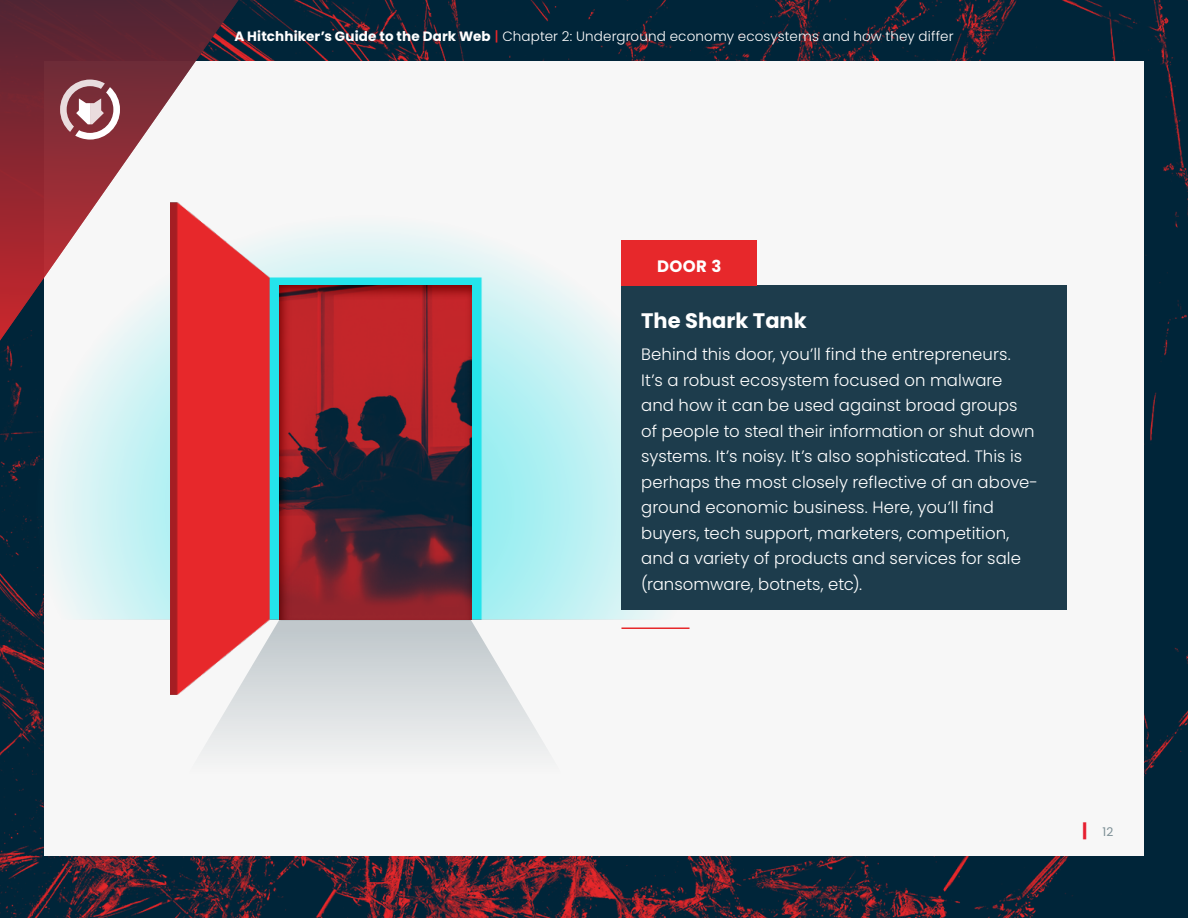
<style>
.page{position:relative;width:1188px;height:918px;background:#fff}
.page>*{position:absolute;margin:0;border:0;box-sizing:border-box;transform-origin:0 0}
.t1{font:700 21px "Poppins";color:#fff}
.t2{font:300 16.5px/25.5px "Poppins";letter-spacing:.005em;color:#fff}
.t3{font:700 16.5px "Poppins";color:#fff}
.t4{font:300 13.5px "Poppins";letter-spacing:.01em;color:#fff}
.t5{font:12px "Poppins";color:#7d9096}
.s1{font-weight:700}
.s2{font-weight:500;color:#e7282b}
.s3{font-weight:700;font-size:18px;color:#e61e2f}
</style>
<div class="page">
<img style="left:0;top:0;width:1188px;height:918px">
<div style="left:44px;top:62px;width:1100px;height:794px;background:#f7f7f7"></div>
<img style="left:0;top:230px;width:764px;height:635px">
<svg style="left:180px;top:458px;width:390px;height:329px"></svg>
<svg style="left:266px;top:274px;width:219px;height:346px;background:#6d3b45"></svg>
<svg style="left:0;top:0;width:288px;height:399px"></svg>
<svg style="left:60px;top:80px;width:60px;height:60px"></svg>
<div style="left:621px;top:286px;width:446px;height:324px;background:#1d3c4c"></div>
<div style="left:621px;top:240px;width:136px;height:46px;background:#e7282b"></div>
<hr style="left:621px;top:627px;width:69px;height:2px;background:#e7282b">
<p class="t4" style="left:234px;top:29px;width:721px"><span class="s1">A Hitchhiker’s Guide to the Dark Web</span> <span class="s2">|</span> Chapter 2: Underground economy ecosystems and how they differ</p>
<p class="t3" style="left:657px;top:256px;width:66px">DOOR 3</p>
<p class="t1" style="left:641px;top:308px;width:167px">The Shark Tank</p>
<p class="t2" style="left:641px;top:342px;width:398px">Behind this door, you’ll find the entrepreneurs.<br>It’s a robust ecosystem focused on malware and how it can be used against broad groups<br>of people to steal their information or shut down systems. It’s noisy. It’s also sophisticated. This is perhaps the most closely reflective of an above&shy;ground economic business. Here, you’ll find buyers, tech support, marketers, competition, and a variety of products and services for sale (ransomware, botnets, etc).</p>
<p class="t5" style="left:1082px;top:825px;width:32px"><span class="s3">|</span> 12</p>
</div>
